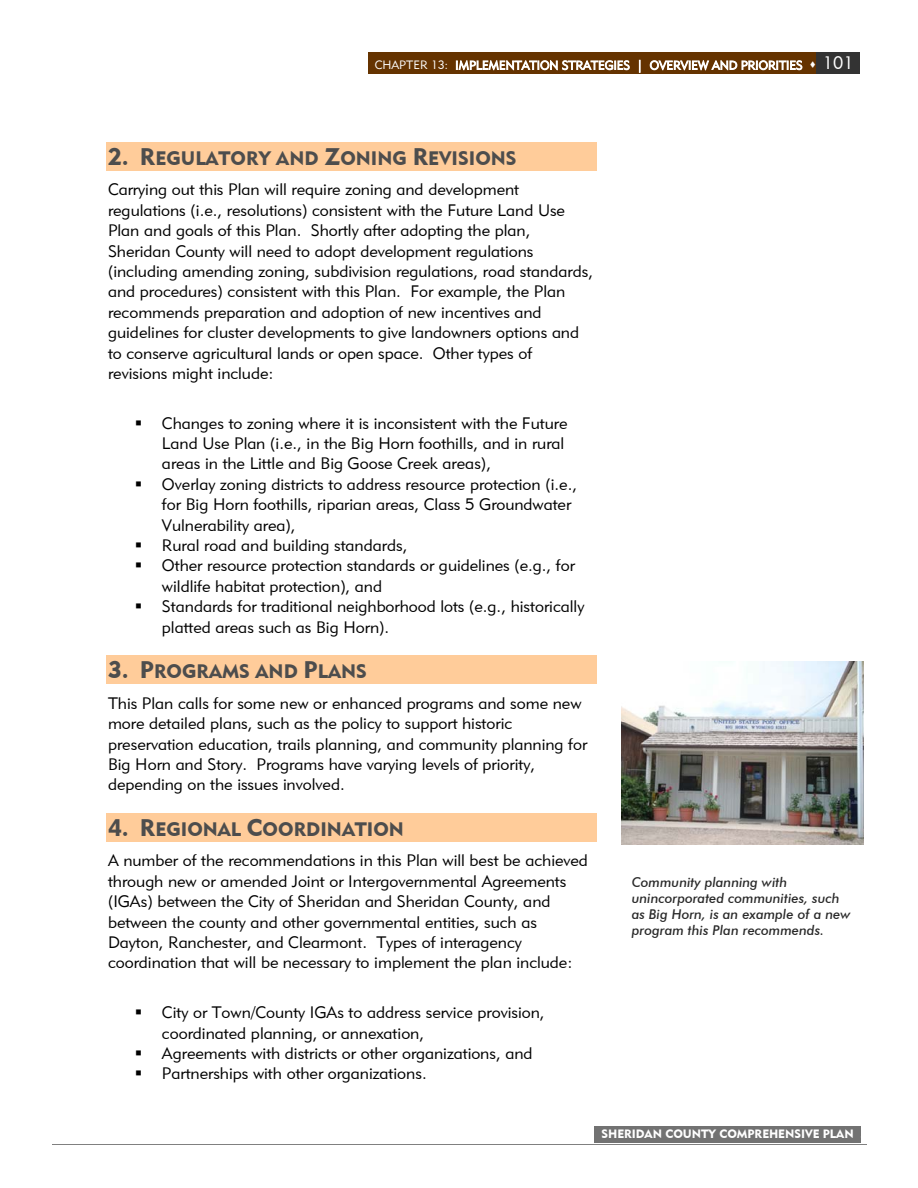
<style>
.page{position:relative;width:918px;height:1188px;background:#fff}
.page>*{position:absolute;margin:0;border:0;box-sizing:border-box;transform-origin:0 0}
.t1{font:19.5px "Geometric 415 BT Black A";color:#4d4d4d}
.t2{font:16.5px/20.4px "Geometric 415 BT Lite A";color:#000}
.t3{font:italic 500 13.5px/16.2px "Futura BT";color:#292929}
.t4{font:12px "Geometric 415 BT Lite A";letter-spacing:-.005em;color:#fff}
.t5{font:12px "Geometric 415 BT Black A";color:#fff}
.s1{font-size:18px}
.s2{font-size:24px}
</style>
<div class="page">
<div style="left:368px;top:52px;width:448px;height:22px;background:#653300"></div>
<div style="left:816px;top:52px;width:45px;height:22px;background:#333"></div>
<div style="left:595px;top:1126px;width:266px;height:16px;background:#727272"></div>
<hr style="left:52px;top:1144px;width:814px;height:1px;background:#808080">
<img style="left:621px;top:662px;width:243px;height:183px">
<div style="left:106px;top:142px;width:490px;height:29px;background:#ffcc9a"></div>
<div style="left:106px;top:655px;width:490px;height:29px;background:#ffcc9a"></div>
<div style="left:106px;top:813px;width:490px;height:29px;background:#ffcc9a"></div>
<p class="t4" style="left:375px;top:58px;width:491px">CHAPTER 13: IMPLEMENTATION STRATEGIES | OVERVIEW AND PRIORITIES <span class="s1">101</span> .</p>
<p class="t1" style="left:108px;top:146px;width:410px"><span class="s2">2. R</span>EGULATORY AND <span class="s2">Z</span>ONING <span class="s2">R</span>EVISIONS</p>
<p class="t2" style="left:108px;top:179px;width:487px">Carrying out this Plan will require zoning and development regulations (i.e., resolutions) consistent with the Future Land Use Plan and goals of this Plan. Shortly after adopting the plan, Sheridan County will need to adopt development regulations (including amending zoning, subdivision regulations, road standards, and procedures) consistent with this Plan. For example, the Plan recommends preparation and adoption of new incentives and guidelines for cluster developments to give landowners options and to conserve agricultural lands or open space. Other types of revisions might include:</p>
<p class="t2" style="left:162px;top:413px;width:424px">Changes to zoning where it is inconsistent with the Future Land Use Plan (i.e., in the Big Horn foothills, and in rural areas in the Little and Big Goose Creek areas),<br>Overlay zoning districts to address resource protection (i.e., for Big Horn foothills, riparian areas, Class 5 Groundwater Vulnerability area),<br>Rural road and building standards,<br>Other resource protection standards or guidelines (e.g., for wildlife habitat protection), and<br>Standards for traditional neighborhood lots (e.g., historically platted areas such as Big Horn).</p>
<p class="t1" style="left:108px;top:659px;width:260px"><span class="s2">3. P</span>ROGRAMS AND <span class="s2">P</span>LANS</p>
<p class="t2" style="left:108px;top:692px;width:481px">This Plan calls for some new or enhanced programs and some new more detailed plans, such as the policy to support historic preservation education, trails planning, and community planning for Big Horn and Story. Programs have varying levels of priority, depending on the issues involved.</p>
<p class="t1" style="left:108px;top:817px;width:298px"><span class="s2">4. R</span>EGIONAL <span class="s2">C</span>OORDINATION</p>
<p class="t2" style="left:108px;top:850px;width:481px">A number of the recommendations in this Plan will best be achieved through new or amended Joint or Intergovernmental Agreements (IGAs) between the City of Sheridan and Sheridan County, and between the county and other governmental entities, such as Dayton, Ranchester, and Clearmont. Types of interagency coordination that will be necessary to implement the plan include:</p>
<p class="t2" style="left:162px;top:1002px;width:384px">City or Town/County IGAs to address service provision, coordinated planning, or annexation,<br>Agreements with districts or other organizations, and Partnerships with other organizations.</p>
<p class="t3" style="left:632px;top:874px;width:220px">Community planning with unincorporated communities, such as Big Horn, is an example of a new program this Plan recommends.</p>
<p class="t5" style="left:601px;top:1126px;width:264px">SHERIDAN COUNTY COMPREHENSIVE PLAN .</p>
</div>
